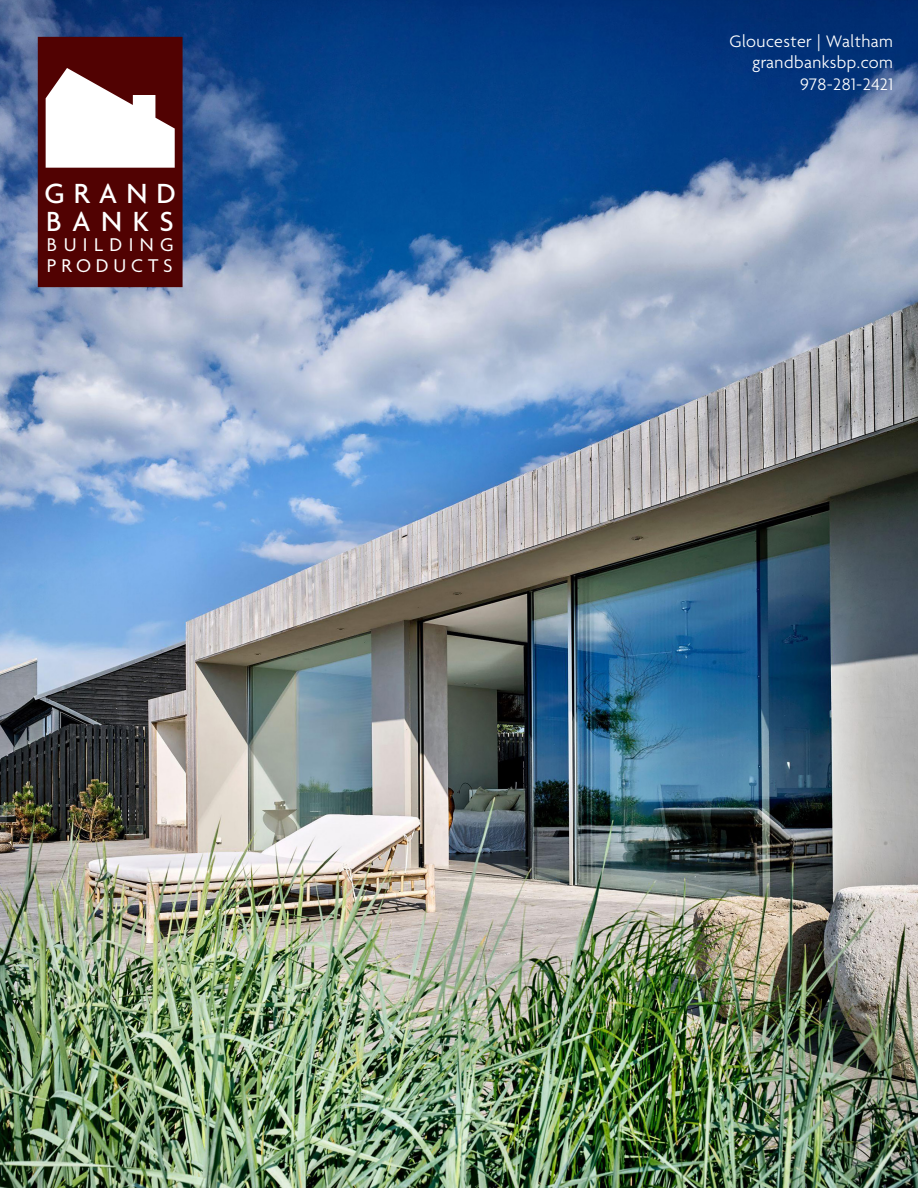
<style>
.page{position:relative;width:918px;height:1188px;background:#fff}
.page>*{position:absolute;margin:0;border:0;box-sizing:border-box;transform-origin:0 0}
.t1{font:500 30px/27.6px "Agenda";letter-spacing:.325em;color:#fff}
.t2{font:19.95px/20.5px "Agenda";letter-spacing:.28em;color:#fff}
.t3{font:300 18px "Agenda";letter-spacing:.025em;color:#fff}
</style>
<div class="page">
<img style="left:0;top:0;width:918px;height:1188px">
<svg style="left:38px;top:37px;width:145px;height:250px"></svg>
<p class="t1" style="left:45px;top:182px;width:133px">GRAND<br>BANKS</p>
<p class="t2" style="left:47px;top:236px;width:128px">BUILDING<br>PRODUCTS</p>
<p class="t3" style="left:729px;top:31px;width:165px">Gloucester | Waltham</p>
<p class="t3" style="left:752px;top:53px;width:142px">grandbanksbp.com</p>
<p class="t3" style="left:800px;top:74px;width:94px">978-281-2421</p>
</div>
